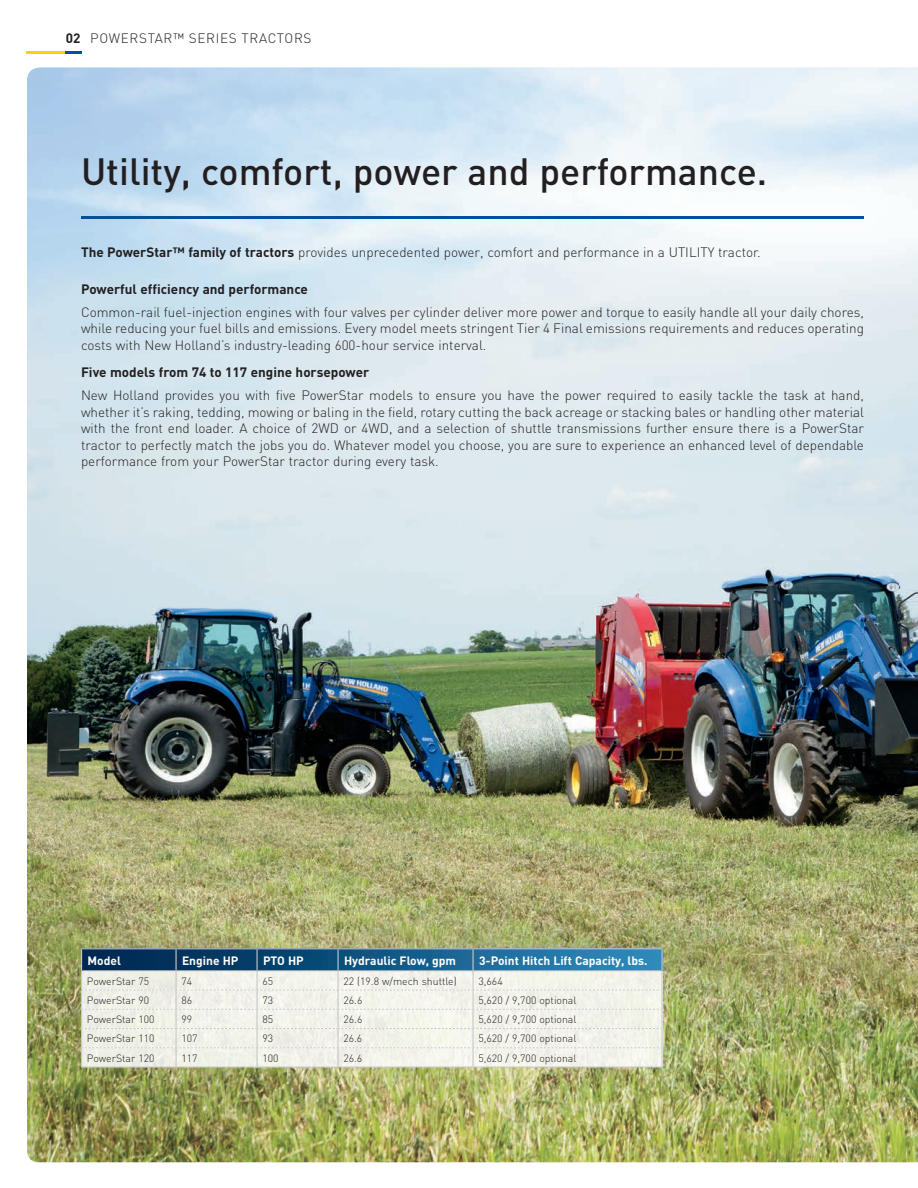
<style>
.page{position:relative;width:918px;height:1188px;background:#fff}
.page>*{position:absolute;margin:0;border:0;box-sizing:border-box;transform-origin:0 0}
.t1{font:500 37.5px "DIN";color:#231f20}
.t2{font:300 13.5px/16.5px "DIN";color:#231f20;text-align:justify}
.t3{font:700 13.5px "DIN";color:#231f20}
.t4{font:300 13.5px "DIN";letter-spacing:.05em;color:#231f20}
.t5{font:700 12px "DIN";color:#fff}
.t6{font:300 10.5px "DIN";color:#231f20}
.s1{font-weight:700}
</style>
<div class="page">
<svg style="left:26px;top:52px;width:56px;height:2px"></svg>
<img style="left:27px;top:68px;width:891px;height:1094px">
<hr style="left:81px;top:216px;width:783px;height:3px;background:#01519b">
<hr style="left:176px;top:1066px;width:81px;height:2px;background:#c7c8ca">
<hr style="left:257px;top:1066px;width:81px;height:2px;background:#c7c8ca">
<hr style="left:338px;top:1066px;width:135px;height:2px;background:#c7c8ca">
<hr style="left:473px;top:1066px;width:190px;height:2px;background:#c7c8ca">
<hr style="left:81px;top:1066px;width:95px;height:2px;background:#c7c8ca">
<hr style="left:81px;top:948px;width:95px;height:1px;background:#c7c8ca">
<hr style="left:176px;top:948px;width:81px;height:1px;background:#c7c8ca">
<hr style="left:257px;top:948px;width:81px;height:1px;background:#c7c8ca">
<hr style="left:338px;top:948px;width:135px;height:1px;background:#c7c8ca">
<hr style="left:473px;top:948px;width:190px;height:1px;background:#c7c8ca">
<svg style="left:81px;top:949px;width:582px;height:117px;background:#c9d5d6"></svg>
<hr style="left:82px;top:970px;width:94px;height:1px;background:#c7c8ca">
<hr style="left:176px;top:970px;width:81px;height:1px;background:#c7c8ca">
<hr style="left:257px;top:970px;width:81px;height:1px;background:#c7c8ca">
<hr style="left:338px;top:970px;width:135px;height:1px;background:#c7c8ca">
<hr style="left:473px;top:970px;width:189px;height:1px;background:#c7c8ca">
<p class="t3" style="left:66px;top:29px;width:16px">02</p>
<p class="t4" style="left:90px;top:30px;width:223px">POWERSTAR™ SERIES TRACTORS</p>
<h1 class="t1" style="left:81px;top:148px;width:688px">Utility, comfort, power and performance.</h1>
<p class="t2" style="left:81px;top:244px;width:681px"><span class="s1">The PowerStar™ family of tractors</span> provides unprecedented power, comfort and performance in a UTILITY tractor.</p>
<p class="t3" style="left:81px;top:280px;width:229px">Powerful efficiency and performance</p>
<p class="t2" style="left:81px;top:304px;width:785px">Common-rail fuel-injection engines with four valves per cylinder deliver more power and torque to easily handle all your daily chores, while reducing your fuel bills and emissions. Every model meets stringent Tier 4 Final emissions requirements and reduces operating costs with New Holland’s industry-leading 600-hour service interval.</p>
<p class="t3" style="left:81px;top:364px;width:290px">Five models from 74 to 117 engine horsepower</p>
<p class="t2" style="left:81px;top:387px;width:785px">New Holland provides you with five PowerStar models to ensure you have the power required to easily tackle the task at hand, whether it’s raking, tedding, mowing or baling in the field, rotary cutting the back acreage or stacking bales or handling other material with the front end loader. A choice of 2WD or 4WD, and a selection of shuttle transmissions further ensure there is a PowerStar tractor to perfectly match the jobs you do. Whatever model you choose, you are sure to experience an enhanced level of dependable performance from your PowerStar tractor during every task.</p>
<p class="t5" style="left:88px;top:953px;width:35px">Model</p>
<p class="t5" style="left:182px;top:953px;width:58px">Engine HP</p>
<p class="t5" style="left:263px;top:953px;width:42px">PTO HP</p>
<p class="t5" style="left:344px;top:953px;width:114px">Hydraulic Flow, gpm</p>
<p class="t5" style="left:479px;top:953px;width:170px">3-Point Hitch Lift Capacity, lbs.</p>
<p class="t6" style="left:87px;top:974px;width:64px">PowerStar 75</p>
<p class="t6" style="left:181px;top:974px;width:12px">74</p>
<p class="t6" style="left:262px;top:974px;width:12px">65</p>
<p class="t6" style="left:343px;top:974px;width:115px">22 (19.8 w/mech shuttle)</p>
<p class="t6" style="left:478px;top:974px;width:26px">3,664</p>
<p class="t6" style="left:87px;top:994px;width:64px">PowerStar 90</p>
<p class="t6" style="left:181px;top:994px;width:12px">86</p>
<p class="t6" style="left:262px;top:994px;width:12px">73</p>
<p class="t6" style="left:343px;top:994px;width:20px">26.6</p>
<p class="t6" style="left:478px;top:994px;width:100px">5,620 / 9,700 optional</p>
<p class="t6" style="left:87px;top:1013px;width:69px">PowerStar 100</p>
<p class="t6" style="left:181px;top:1013px;width:12px">99</p>
<p class="t6" style="left:262px;top:1013px;width:12px">85</p>
<p class="t6" style="left:343px;top:1013px;width:20px">26.6</p>
<p class="t6" style="left:478px;top:1013px;width:100px">5,620 / 9,700 optional</p>
<p class="t6" style="left:87px;top:1032px;width:69px">PowerStar 110</p>
<p class="t6" style="left:181px;top:1032px;width:18px">107</p>
<p class="t6" style="left:262px;top:1032px;width:12px">93</p>
<p class="t6" style="left:343px;top:1032px;width:20px">26.6</p>
<p class="t6" style="left:478px;top:1032px;width:100px">5,620 / 9,700 optional</p>
<p class="t6" style="left:87px;top:1051px;width:69px">PowerStar 120</p>
<p class="t6" style="left:181px;top:1051px;width:18px">117</p>
<p class="t6" style="left:262px;top:1051px;width:18px">100</p>
<p class="t6" style="left:343px;top:1051px;width:20px">26.6</p>
<p class="t6" style="left:478px;top:1051px;width:100px">5,620 / 9,700 optional</p>
</div>
